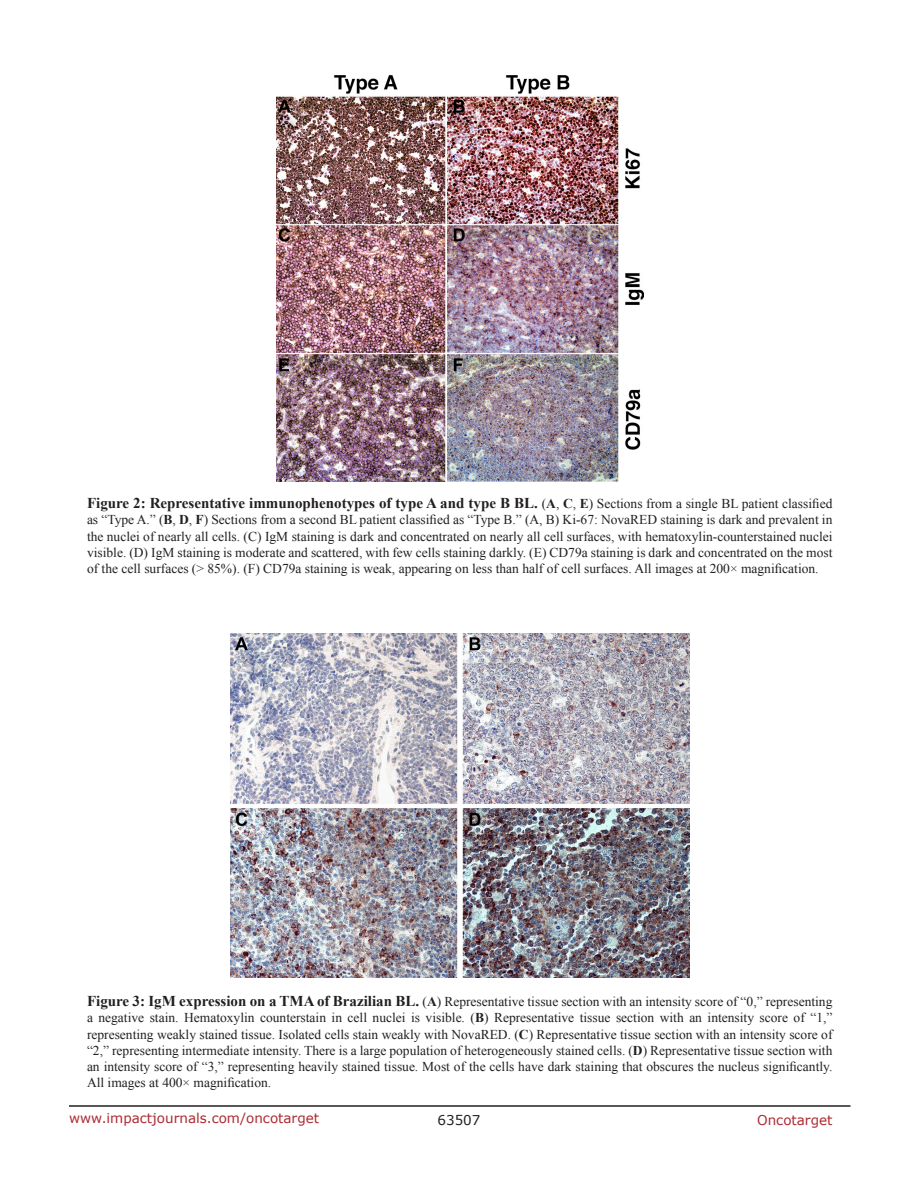
<style>
.page{position:relative;width:918px;height:1188px;background:#fff}
.page>*{position:absolute;margin:0;border:0;box-sizing:border-box;transform-origin:0 0}
.FigureText{font:700 15px "Times New Roman";color:#231f20}
.FigureText-2{font:13.5px/16.2px "Times New Roman";color:#231f20;text-align:justify}
.t1{font:13.5px "Verdana";color:#ac2b31}
.t2{font:13.5px "Verdana";color:#231f20}
.s1{font-weight:400;font-size:13.5px}
.s2{font-size:13.5px}
.s3{font-weight:700}
.s4{font-weight:700;font-size:15px}
</style>
<div class="page">
<hr style="left:69px;top:1105px;width:781px;height:2px;background:#231f20">
<img style="left:276px;top:76px;width:368px;height:406px">
<img style="left:230px;top:634px;width:459px;height:344px">
<p class="FigureText" style="left:87px;top:493px;width:747px">Figure 2: Representative immunophenotypes of type A and type B BL. <span class="s1">(</span><span class="s2">A</span><span class="s1">,</span> <span class="s2">C</span><span class="s1">,</span> <span class="s2">E</span><span class="s1">) Sections from a single BL patient classified</span></p>
<p class="FigureText-2" style="left:87px;top:512px;width:747px">as “Type A.” (<span class="s3">B</span>, <span class="s3">D</span>, <span class="s3">F</span>) Sections from a second BL patient classified as “Type B.” (A, B) Ki-67: NovaRED staining is dark and prevalent in the nuclei of nearly all cells. (C) IgM staining is dark and concentrated on nearly all cell surfaces, with hematoxylin-counterstained nuclei visible. (D) IgM staining is moderate and scattered, with few cells staining darkly. (E) CD79a staining is dark and concentrated on the most of the cell surfaces (&gt; 85%). (F) CD79a staining is weak, appearing on less than half of cell surfaces. All images at 200× magnification.</p>
<p class="FigureText-2" style="left:87px;top:993px;width:747px"><span class="s4">Figure 3: IgM expression on a TMA of Brazilian BL.</span> (<span class="s3">A</span>) Representative tissue section with an intensity score of “0,” representing a negative stain. Hematoxylin counterstain in cell nuclei is visible. (<span class="s3">B</span>) Representative tissue section with an intensity score of “1,” representing weakly stained tissue. Isolated cells stain weakly with NovaRED. (<span class="s3">C</span>) Representative tissue section with an intensity score of “2,” representing intermediate intensity. There is a large population of heterogeneously stained cells. (<span class="s3">D</span>) Representative tissue section with an intensity score of “3,” representing heavily stained tissue. Most of the cells have dark staining that obscures the nucleus significantly.<br>All images at 400× magnification.</p>
<p class="t1" style="left:69px;top:1109px;width:252px">www.impactjournals.com/oncotarget</p>
<p class="t2" style="left:438px;top:1111px;width:44px">63507</p>
<p class="t1" style="left:757px;top:1111px;width:77px">Oncotarget</p>
</div>
